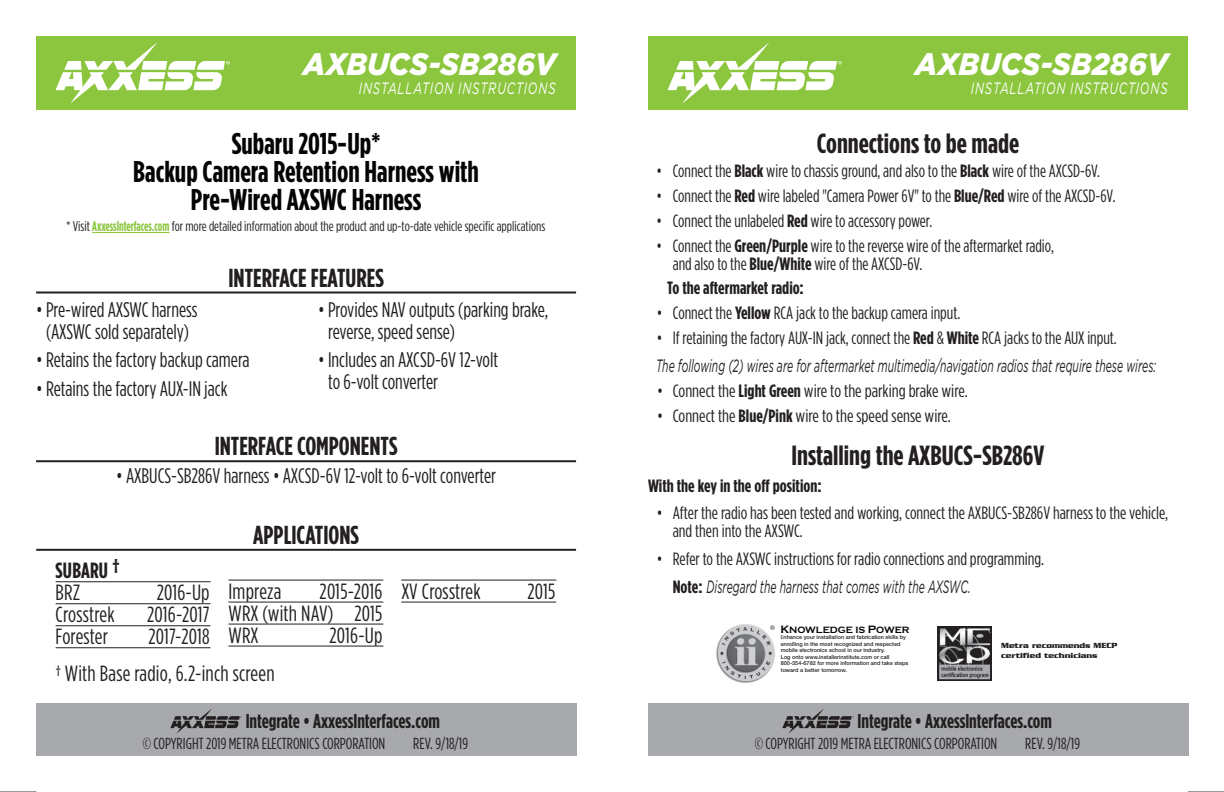
<style>
.page{position:relative;width:1224px;height:792px;background:#fff}
.page>*{position:absolute;margin:0;border:0;box-sizing:border-box;transform-origin:0 0}
.t1{font:italic 900 31px "Gotham";color:#fff;scale:.92 1}
.t2{font:700 30px/28px "Gotham Condensed";color:#040503;text-align:center}
.t3{font:700 27.8px "Gotham Condensed";color:#231f20;scale:1.04 1}
.t4{font:700 26px "Gotham Condensed";color:#231f20}
.t5{font:22px/22px "Gotham Condensed";letter-spacing:.01em;color:#231f20;text-align:justify}
.t6{font:700 22px/22px "Gotham Condensed";letter-spacing:.01em;color:#231f20}
.t7{font:21.2px/22px "Gotham Condensed";color:#231f20}
.t8{font:700 20px "Gotham Condensed";color:#231f20}
.t9{font:17.8px/18px "Gotham Condensed";color:#231f20}
.t10{font:italic 17.8px "Gotham";color:#231f20;scale:.59 1}
.t11{font:17.8px "Gotham Condensed";color:#231f20;scale:1.04 1}
.t12{font:700 17.8px "Gotham Condensed";color:#231f20;scale:1.04 1}
.t13{font:italic 16.4px "Gotham";letter-spacing:.07em;color:#fff;scale:.7 1}
.t14{font:16px "Gotham Condensed";color:#231f20}
.t15{font:14px "Gotham Condensed";color:#231f20}
.t16{font:700 9.4px "Copperplate Gothic";color:#050504}
.t17{font:9.4px "Myriad";color:#231f20}
.t18{font:700 8px/9.6px "Serpentine";color:#231f20}
.t19{font:500 5.6px/6.6px "Helvetica Neue";color:#231f20}
.s1{font-weight:700;color:#8bc63e}
.s2{font-size:30px}
.s3{font-weight:400}
.s4{font-weight:700}
.s5{font-family:"Gotham Condensed";font-weight:700;font-style:normal}
.s6{font-size:11px}
.s7{font-family:"Myriad";font-weight:400}
</style>
<div class="page">
<hr style="left:1188px;top:791px;width:36px;height:1px;background:#231f20">
<hr style="left:0;top:791px;width:36px;height:1px;background:#231f20">
<div style="left:36px;top:36px;width:540px;height:74px;background:#8bc63e"></div>
<div style="left:648px;top:36px;width:540px;height:74px;background:#8bc63e"></div>
<svg style="left:56px;top:42px;width:174px;height:62px"></svg>
<svg style="left:668px;top:42px;width:174px;height:62px"></svg>
<div style="left:36px;top:704px;width:540px;height:52px;background:#a8a9ad"></div>
<div style="left:648px;top:704px;width:540px;height:52px;background:#a8a9ad"></div>
<svg style="left:170px;top:709px;width:72px;height:25px"></svg>
<svg style="left:782px;top:709px;width:72px;height:25px"></svg>
<hr style="left:36px;top:292px;width:540px;height:2px;background:#231f20">
<hr style="left:36px;top:460px;width:540px;height:2px;background:#231f20">
<hr style="left:36px;top:549px;width:540px;height:2px;background:#231f20">
<hr style="left:56px;top:581px;width:154px;height:1px;background:#231f20">
<hr style="left:56px;top:603px;width:154px;height:1px;background:#231f20">
<hr style="left:56px;top:625px;width:154px;height:1px;background:#231f20">
<hr style="left:56px;top:647px;width:154px;height:1px;background:#231f20">
<hr style="left:228px;top:580px;width:155px;height:1px;background:#231f20">
<hr style="left:228px;top:602px;width:155px;height:1px;background:#231f20">
<hr style="left:228px;top:624px;width:155px;height:1px;background:#231f20">
<hr style="left:228px;top:646px;width:155px;height:1px;background:#231f20">
<hr style="left:401px;top:580px;width:155px;height:1px;background:#231f20">
<hr style="left:401px;top:602px;width:155px;height:1px;background:#231f20">
<hr style="left:92px;top:232px;width:78px;height:1px;background:#8bc63e">
<img style="left:716px;top:624px;width:59px;height:59px">
<img style="left:938px;top:626px;width:54px;height:54px">
<h1 class="t1" style="left:303px;top:46px;width:276px">AXBUCS-SB286V</h1>
<h1 class="t1" style="left:915px;top:46px;width:276px">AXBUCS-SB286V</h1>
<p class="t13" style="left:359px;top:79px;width:283px">INSTALLATION INSTRUCTIONS</p>
<h2 class="t2" style="left:133px;top:129px;width:347px">Subaru 2015-Up*<br>Backup Camera Retention Harness with<br>Pre-Wired AXSWC Harness</h2>
<p class="t15" style="left:66px;top:218px;width:480px">* Visit <span class="s1">AxxessInterfaces.com</span> for more detailed information about the product and up-to-date vehicle specific applications</p>
<h3 class="t4" style="left:228px;top:263px;width:157px">INTERFACE FEATURES</h3>
<p class="t7" style="left:36px;top:299px;width:163px;text-align:center">• Pre-wired AXSWC harness (AXSWC sold separately)</p>
<p class="t7" style="left:36px;top:349px;width:215px">• Retains the factory backup camera</p>
<p class="t7" style="left:36px;top:377px;width:193px">• Retains the factory AUX-IN jack</p>
<p class="t7" style="left:328px;top:299px;width:222px;text-indent:-10px">• Provides NAV outputs (parking brake, reverse, speed sense)</p>
<p class="t7" style="left:328px;top:349px;width:171px;text-indent:-10px">• Includes an AXCSD-6V 12-volt to 6-volt converter</p>
<h3 class="t4" style="left:215px;top:432px;width:184px">INTERFACE COMPONENTS</h3>
<p class="t7" style="left:116px;top:465px;width:382px">• AXBUCS-SB286V harness • AXCSD-6V 12-volt to 6-volt converter</p>
<p class="t6" style="left:56px;top:559px;width:65px">SUBARU <span class="s2">†<br></span><span class="s3">BRZ</span></p>
<p class="t5" style="left:157px;top:581px;width:54px">2016-Up</p>
<p class="t5" style="left:56px;top:603px;width:61px">Crosstrek</p>
<p class="t5" style="left:147px;top:603px;width:64px">2016-2017</p>
<p class="t5" style="left:56px;top:625px;width:54px">Forester</p>
<p class="t5" style="left:148px;top:625px;width:63px">2017-2018</p>
<h3 class="t4" style="left:253px;top:520px;width:107px">APPLICATIONS</h3>
<p class="t5" style="left:228px;top:580px;width:156px;text-indent:91px">2015-2016<br>WRX (with NAV) 2015<br>WRX</p>
<p class="t5" style="left:228px;top:580px;width:54px">Impreza</p>
<p class="t5" style="left:330px;top:624px;width:54px">2016-Up</p>
<p class="t5" style="left:56px;top:662px;width:220px">† With Base radio, 6.2-inch screen</p>
<p class="t5" style="left:401px;top:580px;width:81px">XV Crosstrek</p>
<p class="t5" style="left:527px;top:580px;width:29px">2015</p>
<p class="t13" style="left:971px;top:79px;width:283px">INSTALLATION INSTRUCTIONS</p>
<h3 class="t3" style="left:817px;top:128px;width:196px">Connections to be made</h3>
<p class="t9" style="left:657px;top:162px;width:445px">• Connect the <span class="s4">Black</span> wire to chassis ground, and also to the <span class="s4">Black</span> wire of the AXCSD-6V.</p>
<p class="t9" style="left:657px;top:186px;width:460px">• Connect the <span class="s4">Red</span> wire labeled "Camera Power 6V" to the <span class="s4">Blue/Red</span> wire of the AXCSD-6V.</p>
<p class="t9" style="left:657px;top:211px;width:277px">• Connect the unlabeled <span class="s4">Red</span> wire to accessory power.</p>
<p class="t9" style="left:673px;top:236px;width:383px;text-indent:-16px">• Connect the <span class="s4">Green/Purple</span> wire to the reverse wire of the aftermarket radio, and also to the <span class="s4">Blue/White</span> wire of the AXCSD-6V.</p>
<p class="t12" style="left:667px;top:278px;width:133px">To the aftermarket radio:</p>
<p class="t9" style="left:657px;top:304px;width:305px">• Connect the <span class="s4">Yellow</span> RCA jack to the backup camera input.</p>
<p class="t9" style="left:657px;top:329px;width:462px">• If retaining the factory AUX-IN jack, connect the <span class="s4">Red</span> &amp; <span class="s4">White</span> RCA jacks to the AUX input.</p>
<p class="t10" style="left:656px;top:356px;width:849px">The following (2) wires are for aftermarket multimedia/navigation radios that require these wires:</p>
<p class="t11" style="left:657px;top:381px;width:300px">• Connect the <span class="s4">Light Green</span> wire to the parking brake wire.</p>
<p class="t11" style="left:657px;top:406px;width:284px">• Connect the <span class="s4">Blue/Pink</span> wire to the speed sense wire.</p>
<h3 class="t3" style="left:792px;top:440px;width:245px">Installing the AXBUCS-SB286V</h3>
<p class="t12" style="left:648px;top:475px;width:168px">With the key in the off position:</p>
<p class="t9" style="left:673px;top:504px;width:497px;text-indent:-16px">• After the radio has been tested and working, connect the AXBUCS-SB286V harness to the vehicle, and then into the AXSWC.</p>
<p class="t9" style="left:657px;top:550px;width:389px">• Refer to the AXSWC instructions for radio connections and programming.</p>
<p class="t10" style="left:673px;top:577px;width:507px"><span class="s5">Note:</span> Disregard the harness that comes with the AXSWC.</p>
<p class="t16" style="left:780px;top:625px;width:131px"><span class="s6">K</span>NOWLEDGE IS <span class="s6">P</span>OWER</p>
<p class="t19" style="left:781px;top:634px;width:129px"><span class="s7">E</span>nhance your installation and fabrication skills by enrolling in the most recognized and respected mobile electronics school in our industry.<br>Log onto www.installerinstitute.com or call 800-354-6782 for more information and take steps toward a better tomorrow.</p>
<p class="t17" style="left:770px;top:624px;width:6px">®</p>
<p class="t18" style="left:1001px;top:641px;width:118px">Metra recommends MECP certified technicians</p>
<p class="t8" style="left:246px;top:709px;width:196px">Integrate • AxxessInterfaces.com</p>
<p class="t8" style="left:858px;top:709px;width:196px">Integrate • AxxessInterfaces.com</p>
<p class="t14" style="left:143px;top:735px;width:244px">© COPYRIGHT 2019 METRA ELECTRONICS CORPORATION</p>
<p class="t14" style="left:413px;top:735px;width:56px">REV. 9/18/19</p>
<p class="t14" style="left:755px;top:735px;width:244px">© COPYRIGHT 2019 METRA ELECTRONICS CORPORATION</p>
<p class="t14" style="left:1025px;top:735px;width:56px">REV. 9/18/19</p>
</div>
